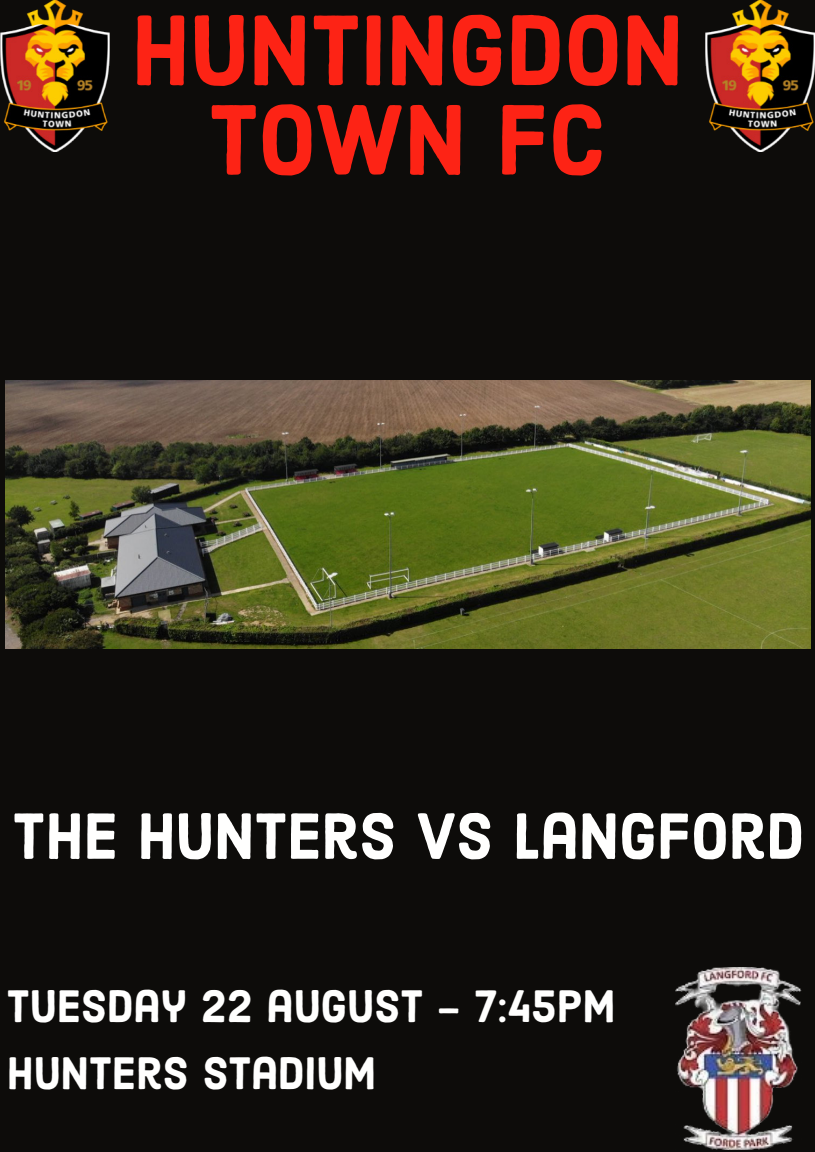
<style>
.page{position:relative;width:815px;height:1152px;background:#fff}
.page>*{position:absolute;margin:0;border:0;box-sizing:border-box;transform-origin:0 0}
.t1{font:98.4px/89.6px "Harman Sans";letter-spacing:-.005em;color:#fd2315;text-align:center}
.t2{font:64.4px "Harman Sans";letter-spacing:-.005em;color:#fffffe}
.t3{font:45.2px "Harman Sans";letter-spacing:-.005em;color:#fffffe}
</style>
<div class="page">
<div style="left:0;top:0;width:814px;height:1152px;background:#0d0c0a"></div>
<img style="left:705px;top:0;width:109px;height:152px">
<img style="left:0;top:0;width:110px;height:152px">
<img style="left:6px;top:381px;width:803px;height:268px">
<img style="left:675px;top:967px;width:126px;height:183px">
<h1 class="t1" style="left:131px;top:7px;width:553px">HUNTINGDON<br>TOWN FC</h1>
<h2 class="t2" style="left:13px;top:796px;width:793px">THE HUNTERS VS LANGFORD</h2>
<p class="t3" style="left:7px;top:979px;width:610px">TUESDAY 22 AUGUST - 7:45PM</p>
<p class="t3" style="left:7px;top:1045px;width:371px">HUNTERS STADIUM</p>
</div>
